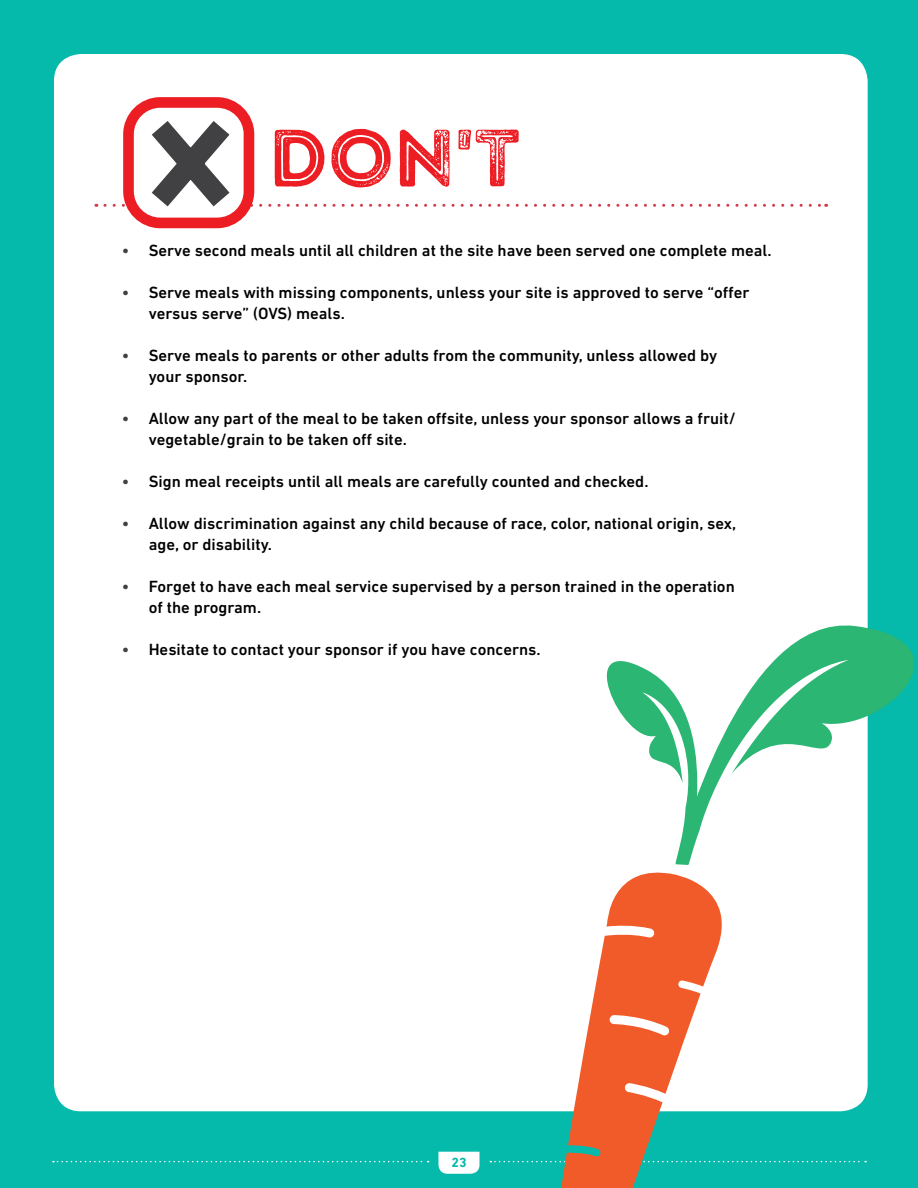
<style>
.page{position:relative;width:918px;height:1188px;background:#05b9ab}
.page>*{position:absolute;margin:0;border:0;box-sizing:border-box;transform-origin:0 0}
.t1{font:81px "Intro Rust G Base 2 Line";color:#ed1d24}
.t2{font:500 16.5px/21px "DIN Next LT Pro";color:#000}
.t3{font:700 13.5px "DIN Next LT Pro";color:#05b9ab}
.s1{color:#414042}
</style>
<div class="page">
<div style="left:54px;top:54px;width:814px;height:1057px;background:#fff;border-radius:27px"></div>
<svg style="left:105px;top:97px;width:722px;height:132px"></svg>
<svg style="left:438px;top:1152px;width:42px;height:22px"></svg>
<svg style="left:490px;top:1161px;width:376px;height:1px"></svg>
<svg style="left:53px;top:1161px;width:376px;height:1px"></svg>
<svg style="left:532px;top:872px;width:210px;height:316px"></svg>
<svg style="left:727px;top:612px;width:188px;height:253px"></svg>
<svg style="left:606px;top:661px;width:121px;height:204px"></svg>
<h2 class="t1" style="left:269px;top:107px;width:253px">DOn't</h2>
<p class="t2" style="left:122px;top:240px;width:651px"><span class="s1">•</span> Serve second meals until all children at the site have been served one complete meal.</p>
<p class="t2" style="left:149px;top:282px;width:602px;text-indent:-27px"><span class="s1">•</span> Serve meals with missing components, unless your site is approved to serve “offer versus serve” (OVS) meals.</p>
<p class="t2" style="left:149px;top:345px;width:570px;text-indent:-27px"><span class="s1">•</span> Serve meals to parents or other adults from the community, unless allowed by your sponsor.</p>
<p class="t2" style="left:149px;top:408px;width:589px;text-indent:-27px"><span class="s1">•</span> Allow any part of the meal to be taken offsite, unless your sponsor allows a fruit/ vegetable/grain to be taken off site.</p>
<p class="t2" style="left:122px;top:471px;width:528px"><span class="s1">•</span> Sign meal receipts until all meals are carefully counted and checked.</p>
<p class="t2" style="left:149px;top:513px;width:589px;text-indent:-27px"><span class="s1">•</span> Allow discrimination against any child because of race, color, national origin, sex, age, or disability.</p>
<p class="t2" style="left:149px;top:576px;width:588px;text-indent:-27px"><span class="s1">•</span> Forget to have each meal service supervised by a person trained in the operation of the program.</p>
<p class="t2" style="left:122px;top:639px;width:421px"><span class="s1">•</span> Hesitate to contact your sponsor if you have concerns.</p>
<p class="t3" style="left:451px;top:1155px;width:17px">23</p>
</div>
